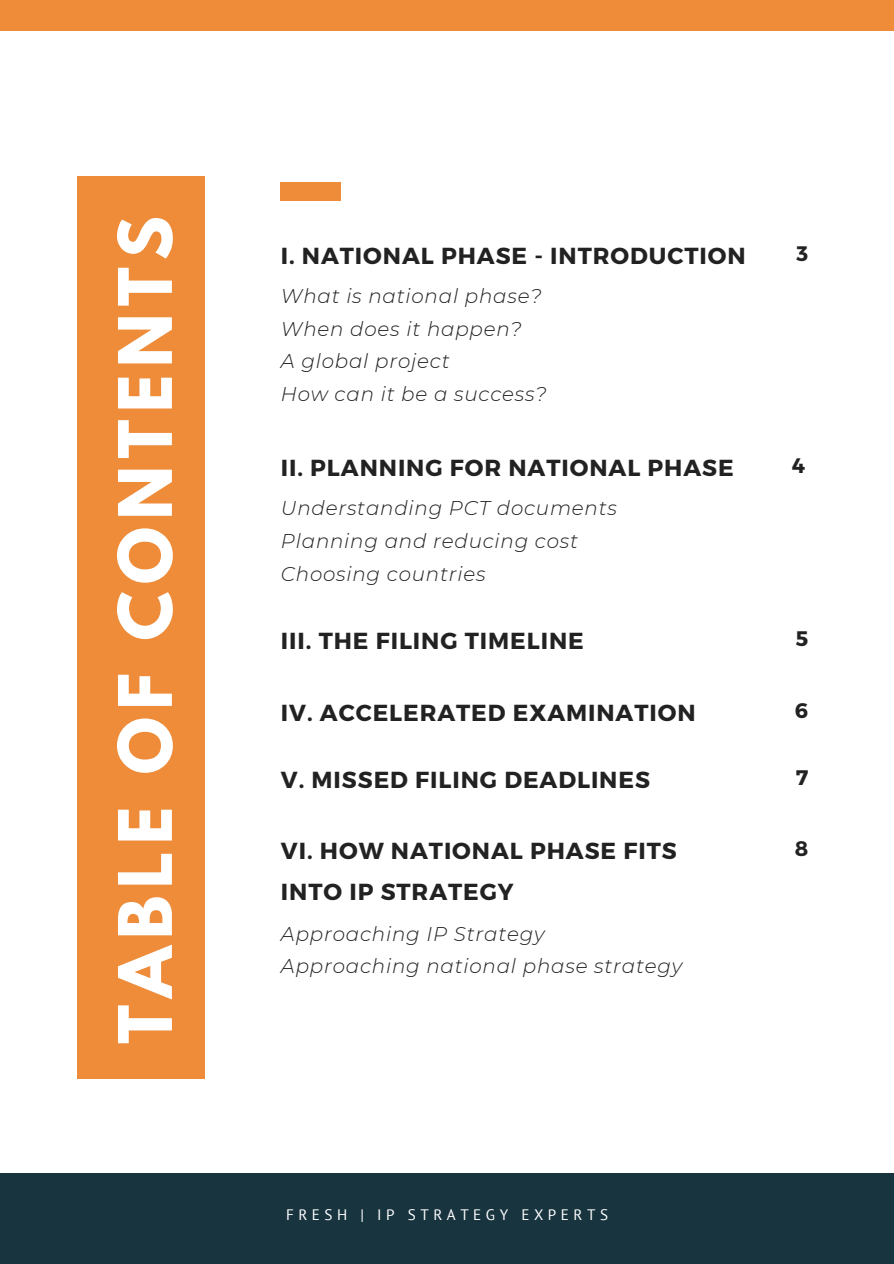
<style>
.page{position:relative;width:894px;height:1264px;background:#fff}
.page>*{position:absolute;margin:0;border:0;box-sizing:border-box;transform-origin:0 0}
.t1{font:700 65.25px "League Spartan";letter-spacing:.11em;color:#fff}
.t2{font:700 23.25px/41.7px "Montserrat";letter-spacing:.04em;color:#222}
.t3{font:700 21px "Montserrat";color:#222}
.t4{font:italic 300 19.8px "Montserrat";letter-spacing:.04em;color:#222}
.t5{font:15.15px "PT Sans";letter-spacing:.3em;color:#fff}
</style>
<div class="page">
<div style="left:78px;top:176px;width:126px;height:902px;background:#ee8c3a"></div>
<div style="left:0;top:1172px;width:893px;height:91px;background:#18343f"></div>
<div style="left:0;top:0;width:893px;height:30px;background:#ee8c3a"></div>
<div style="left:280px;top:183px;width:61px;height:18px;background:#ee8c3a"></div>
<p class="t1" style="left:113px;top:1043px;width:829px;rotate:-90deg">TABLE OF CONTENTS</p>
<p class="t2" style="left:281px;top:233px;width:466px">I. NATIONAL PHASE - INTRODUCTION</p>
<p class="t4" style="left:281px;top:284px;width:262px">What is national phase?</p>
<p class="t4" style="left:281px;top:316px;width:242px">When does it happen?</p>
<p class="t4" style="left:281px;top:349px;width:170px">A global project</p>
<p class="t4" style="left:281px;top:382px;width:267px">How can it be a success?</p>
<p class="t2" style="left:281px;top:445px;width:454px">II. PLANNING FOR NATIONAL PHASE</p>
<p class="t4" style="left:281px;top:496px;width:337px">Understanding PCT documents</p>
<p class="t4" style="left:281px;top:529px;width:299px">Planning and reducing cost</p>
<p class="t4" style="left:281px;top:561px;width:206px">Choosing countries</p>
<p class="t2" style="left:281px;top:618px;width:304px">III. THE FILING TIMELINE</p>
<p class="t2" style="left:281px;top:690px;width:416px">IV. ACCELERATED EXAMINATION</p>
<p class="t2" style="left:281px;top:757px;width:370px">V. MISSED FILING DEADLINES</p>
<p class="t2" style="left:281px;top:828px;width:397px">VI. HOW NATIONAL PHASE FITS<br>INTO IP STRATEGY</p>
<p class="t4" style="left:281px;top:921px;width:265px">Approaching IP Strategy</p>
<p class="t4" style="left:281px;top:954px;width:403px">Approaching national phase strategy</p>
<p class="t3" style="left:796px;top:240px;width:13px">3</p>
<p class="t3" style="left:791px;top:452px;width:15px">4</p>
<p class="t3" style="left:795px;top:625px;width:14px">5</p>
<p class="t3" style="left:794px;top:697px;width:15px">6</p>
<p class="t3" style="left:795px;top:764px;width:14px">7</p>
<p class="t3" style="left:794px;top:835px;width:15px">8</p>
<p class="t5" style="left:286px;top:1204px;width:323px">FRESH | IP STRATEGY EXPERTS</p>
</div>
